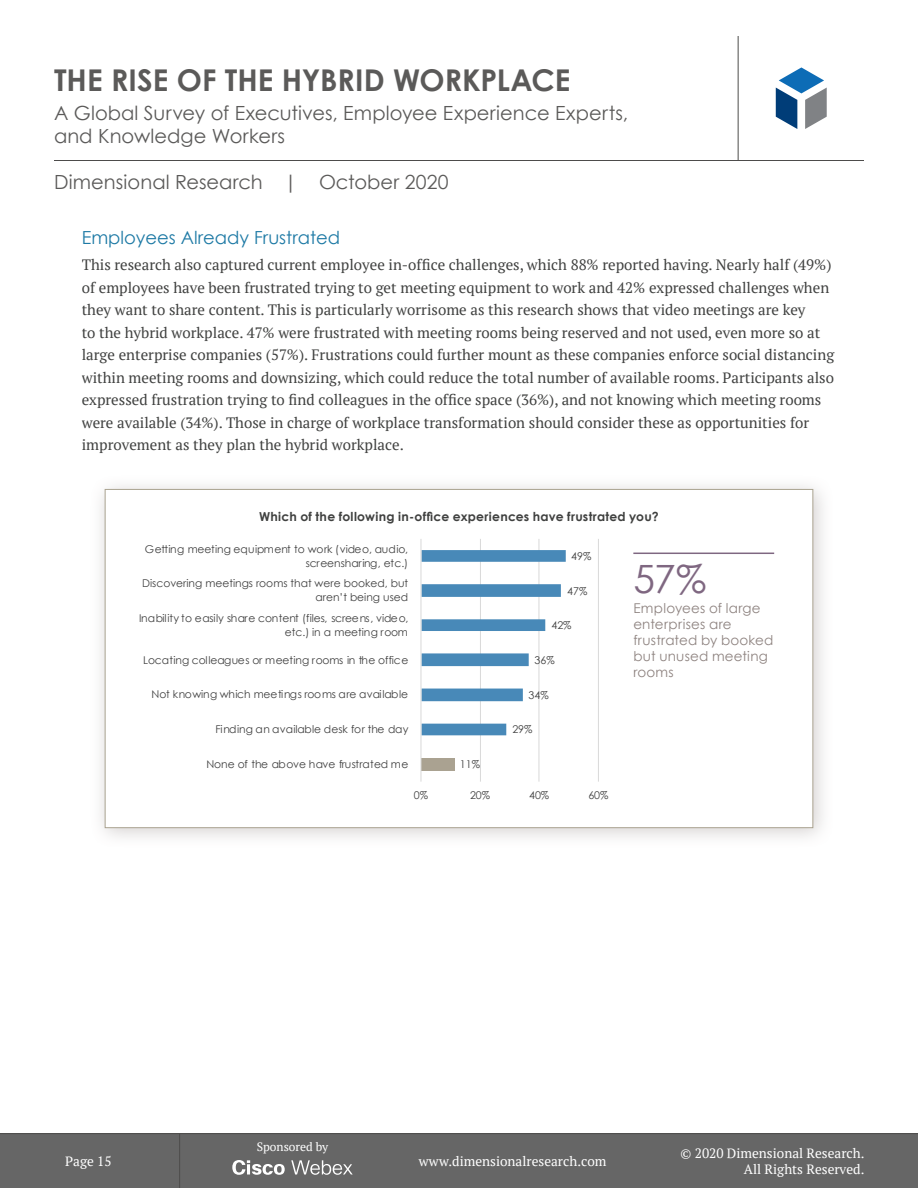
<style>
.page{position:relative;width:918px;height:1188px;background:#fff}
.page>*{position:absolute;margin:0;border:0;box-sizing:border-box;transform-origin:0 0}
.t1{font:39px "Century Gothic";color:#7f6781}
.t2{font:700 30px "Century Gothic";color:#5b5a59}
.t3{font:19.5px/23.4px "Century Gothic";letter-spacing:.005em;color:#5b5a59}
.Subheader_02{font:18px "Century Gothic";color:#1e7aa5}
.Content{font:15px/22.5px "PT Serif";color:#404140}
.t4{font:13.5px/16.2px "PT Serif";color:#fff;text-align:right}
.t5{font:13.5px/16.2px "Century Gothic";letter-spacing:.015em;color:#8e8380}
.t6{font:700 12.6px "Century Gothic";letter-spacing:.01em;color:#404040}
.t7{font:700 12.3px "Century Gothic";letter-spacing:.02em;color:#404140}
.t8{font:12px "PT Serif";color:#fff}
.t9{font:10.8px/13.6px "Century Gothic";letter-spacing:-.01em;color:#404040;text-align:right}
</style>
<div class="page">
<div style="left:0;top:1134px;width:918px;height:54px;background:#666"></div>
<hr style="left:0;top:1133px;width:918px;height:1px;background:#4d4c4b">
<hr style="left:179px;top:1134px;width:1px;height:54px;background:#4d4c4b">
<hr style="left:54px;top:160px;width:810px;height:1px;background:#4d4c4b">
<hr style="left:738px;top:36px;width:1px;height:124px;background:#4d4c4b">
<svg style="left:776px;top:67px;width:51px;height:62px"></svg>
<svg style="left:232px;top:1160px;width:53px;height:15px"></svg>
<svg style="left:291px;top:1160px;width:62px;height:15px"></svg>
<div style="left:89px;top:474px;width:745px;height:375px;background:#837877;opacity:.35"></div>
<div style="left:105px;top:489px;width:708px;height:339px;background:#fff;border:1px solid #aaa390"></div>
<hr style="left:480px;top:539px;width:1px;height:243px;background:#d9d9d9">
<hr style="left:539px;top:539px;width:1px;height:243px;background:#d9d9d9">
<hr style="left:598px;top:539px;width:1px;height:243px;background:#d9d9d9">
<div style="left:421px;top:758px;width:34px;height:12px;background:#aaa291"></div>
<svg style="left:422px;top:550px;width:144px;height:185px"></svg>
<hr style="left:421px;top:539px;width:1px;height:243px;background:#d9d9d9">
<hr style="left:633px;top:553px;width:141px;height:1px;background:#7f6781">
<h2 class="t2" style="left:54px;top:61px;width:518px">THE RISE OF THE HYBRID WORKPLACE</h2>
<h3 class="t3" style="left:54px;top:101px;width:576px">A Global Survey of Executives, Employee Experience Experts, and Knowledge Workers</h3>
<h3 class="t3" style="left:54px;top:170px;width:396px">Dimensional Research | October 2020</h3>
<p class="Subheader_02" style="left:82px;top:226px;width:260px">Employees Already Frustrated</p>
<p class="Content" style="left:82px;top:254px;width:754px">This research also captured current employee in-office challenges, which 88% reported having. Nearly half (49%) of employees have been frustrated trying to get meeting equipment to work and 42% expressed challenges when they want to share content. This is particularly worrisome as this research shows that video meetings are key<br>to the hybrid workplace. 47% were frustrated with meeting rooms being reserved and not used, even more so at large enterprise companies (57%). Frustrations could further mount as these companies enforce social distancing within meeting rooms and downsizing, which could reduce the total number of available rooms. Participants also expressed frustration trying to find colleagues in the office space (36%), and not knowing which meeting rooms were available (34%). Those in charge of workplace transformation should consider these as opportunities for improvement as they plan the hybrid workplace.</p>
<p class="t7" style="left:259px;top:509px;width:401px">Which of the following in-office experiences have frustrated you?</p>
<p class="t6" style="left:237px;top:509px;width:405px">Which of the following in-office experiences have frustrated you?</p>
<p class="t1" style="left:633px;top:555px;width:74px">57%</p>
<p class="t5" style="left:633px;top:599px;width:142px">Employees of large enterprises are frustrated by booked but unused meeting rooms</p>
<p class="t9" style="left:145px;top:542px;width:265px">Getting meeting equipment to work (video, audio, screensharing, etc.)</p>
<p class="t9" style="left:571px;top:549px;width:22px">49%</p>
<p class="t9" style="left:142px;top:576px;width:268px">Discovering meetings rooms that were booked, but aren’t being used</p>
<p class="t9" style="left:567px;top:584px;width:22px">47%</p>
<p class="t9" style="left:139px;top:611px;width:271px">Inability to easily share content (files, screens, video, etc.) in a meeting room</p>
<p class="t9" style="left:551px;top:618px;width:22px">42%</p>
<p class="t9" style="left:143px;top:653px;width:267px">Locating colleagues or meeting rooms in the office</p>
<p class="t9" style="left:535px;top:653px;width:22px">36%</p>
<p class="t9" style="left:152px;top:687px;width:258px">Not knowing which meetings rooms are available</p>
<p class="t9" style="left:529px;top:688px;width:22px">34%</p>
<p class="t9" style="left:216px;top:722px;width:194px">Finding an available desk for the day</p>
<p class="t9" style="left:512px;top:722px;width:22px">29%</p>
<p class="t9" style="left:207px;top:757px;width:203px">None of the above have frustrated me</p>
<p class="t9" style="left:460px;top:758px;width:22px">11%</p>
<p class="t4" style="left:65px;top:1153px;width:48px">Page 15</p>
<p class="t9" style="left:414px;top:788px;width:16px">0%</p>
<p class="t9" style="left:470px;top:788px;width:22px">20%</p>
<p class="t9" style="left:529px;top:788px;width:22px">40%</p>
<p class="t9" style="left:588px;top:788px;width:22px">60%</p>
<p class="t8" style="left:257px;top:1139px;width:73px">Sponsored by</p>
<p class="t4" style="left:419px;top:1153px;width:189px">www.dimensionalresearch.com</p>
<p class="t4" style="left:681px;top:1145px;width:185px">© 2020 Dimensional Research.<br>All Rights Reserved.</p>
</div>
